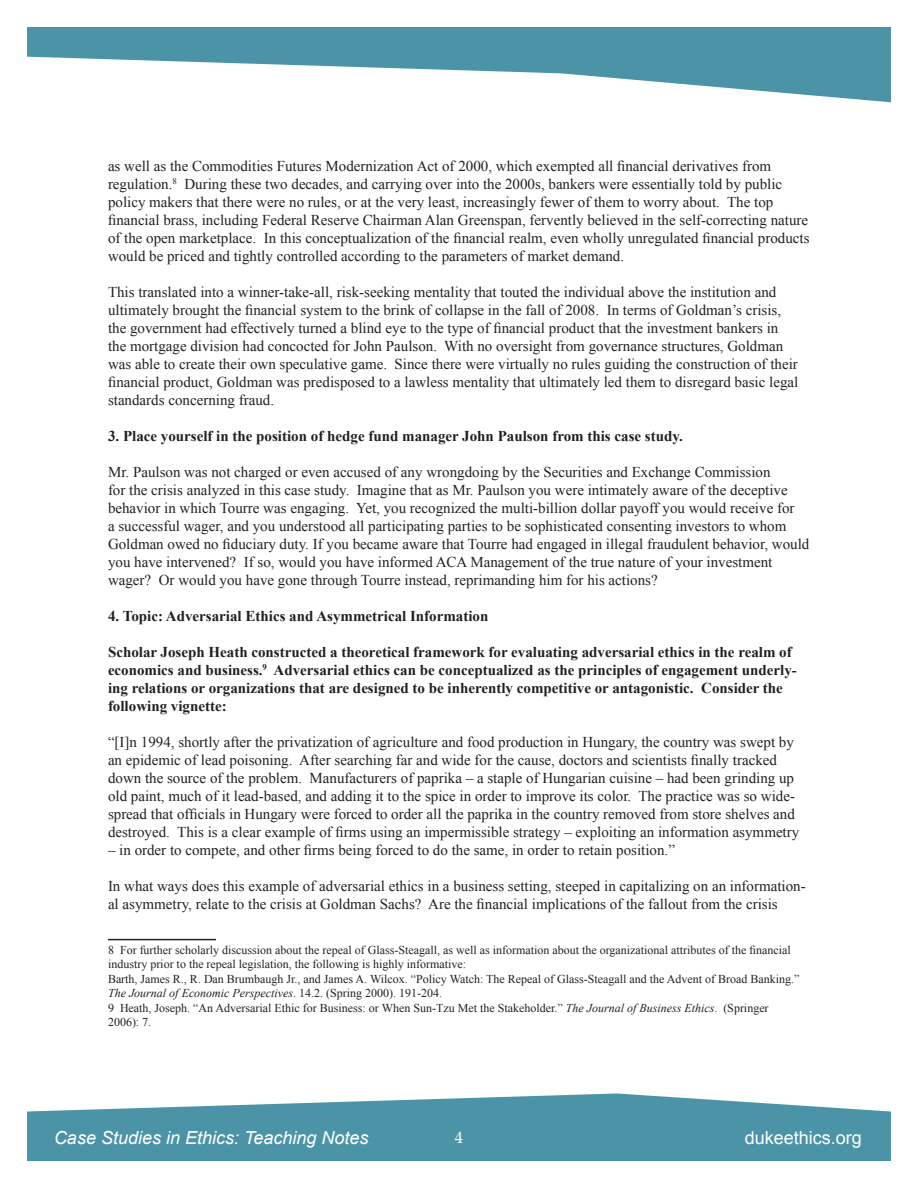
<style>
.page{position:relative;width:918px;height:1188px;background:#fff}
.page>*{position:absolute;margin:0;border:0;box-sizing:border-box;transform-origin:0 0}
.t1{font:italic 18px "Arial";color:#fff}
.t2{font:18px "Arial";color:#fff}
.t3{font:16.5px "Palatino Linotype";color:#fff}
.t4{font:15px/18px "Times New Roman";color:#231f20}
.t5{font:700 15px/18px "Times New Roman";color:#231f20}
.t6{font:12px/14.4px "Times New Roman";color:#231f20}
.s1{font-style:italic}
</style>
<div class="page">
<svg style="left:27px;top:27px;width:864px;height:75px;fill:#4b94a7"></svg>
<svg style="left:27px;top:1093px;width:864px;height:68px;background:#64a2b3"></svg>
<hr style="left:108px;top:939px;width:108px;height:1px;background:#231f20">
<p class="t4" style="left:108px;top:157px;width:703px">as well as the Commodities Futures Modernization Act of 2000, which exempted all financial derivatives from regulation.<sup>8</sup> During these two decades, and carrying over into the 2000s, bankers were essentially told by public policy makers that there were no rules, or at the very least, increasingly fewer of them to worry about. The top financial brass, including Federal Reserve Chairman Alan Greenspan, fervently believed in the self-correcting nature of the open marketplace. In this conceptualization of the financial realm, even wholly unregulated financial products would be priced and tightly controlled according to the parameters of market demand.</p>
<p class="t4" style="left:108px;top:283px;width:692px">This translated into a winner-take-all, risk-seeking mentality that touted the individual above the institution and ultimately brought the financial system to the brink of collapse in the fall of 2008. In terms of Goldman’s crisis, the government had effectively turned a blind eye to the type of financial product that the investment bankers in the mortgage division had concocted for John Paulson. With no oversight from governance structures, Goldman was able to create their own speculative game. Since there were virtually no rules guiding the construction of their financial product, Goldman was predisposed to a lawless mentality that ultimately led them to disregard basic legal standards concerning fraud.</p>
<p class="t5" style="left:108px;top:427px;width:576px">3. Place yourself in the position of hedge fund manager John Paulson from this case study.</p>
<p class="t4" style="left:108px;top:463px;width:703px">Mr. Paulson was not charged or even accused of any wrongdoing by the Securities and Exchange Commission<br>for the crisis analyzed in this case study. Imagine that as Mr. Paulson you were intimately aware of the deceptive behavior in which Tourre was engaging. Yet, you recognized the multi-billion dollar payoff you would receive for<br>a successful wager, and you understood all participating parties to be sophisticated consenting investors to whom Goldman owed no fiduciary duty. If you became aware that Tourre had engaged in illegal fraudulent behavior, would you have intervened? If so, would you have informed ACA Management of the true nature of your investment wager? Or would you have gone through Tourre instead, reprimanding him for his actions?</p>
<p class="t5" style="left:108px;top:607px;width:382px">4. Topic: Adversarial Ethics and Asymmetrical Information</p>
<p class="t5" style="left:108px;top:643px;width:690px">Scholar Joseph Heath constructed a theoretical framework for evaluating adversarial ethics in the realm of economics and business.<sup>9</sup> Adversarial ethics can be conceptualized as the principles of engagement underly&shy;ing relations or organizations that are designed to be inherently competitive or antagonistic. Consider the following vignette:</p>
<p class="t4" style="left:108px;top:733px;width:693px">“[I]n 1994, shortly after the privatization of agriculture and food production in Hungary, the country was swept by an epidemic of lead poisoning. After searching far and wide for the cause, doctors and scientists finally tracked down the source of the problem. Manufacturers of paprika – a staple of Hungarian cuisine – had been grinding up old paint, much of it lead-based, and adding it to the spice in order to improve its color. The practice was so wide&shy;spread that officials in Hungary were forced to order all the paprika in the country removed from store shelves and destroyed. This is a clear example of firms using an impermissible strategy – exploiting an information asymmetry</p>
<p class="t4" style="left:108px;top:841px;width:568px">– in order to compete, and other firms being forced to do the same, in order to retain position.”</p>
<p class="t4" style="left:108px;top:877px;width:699px">In what ways does this example of adversarial ethics in a business setting, steeped in capitalizing on an information&shy;al asymmetry, relate to the crisis at Goldman Sachs? Are the financial implications of the fallout from the crisis</p>
<p class="t6" style="left:108px;top:943px;width:684px">8 For further scholarly discussion about the repeal of Glass-Steagall, as well as information about the organizational attributes of the financial industry prior to the repeal legislation, the following is highly informative:</p>
<p class="t6" style="left:108px;top:971px;width:693px">Barth, James R., R. Dan Brumbaugh Jr., and James A. Wilcox. “Policy Watch: The Repeal of Glass-Steagall and the Advent of Broad Banking.”<br><span class="s1">The Journal of Economic Perspectives</span>. 14.2. (Spring 2000). 191-204.</p>
<p class="t6" style="left:108px;top:1000px;width:662px">9 Heath, Joseph. “An Adversarial Ethic for Business: or When Sun-Tzu Met the Stakeholder.” <span class="s1">The Journal of Business Ethics</span>. (Springer<br>2006): 7.</p>
<p class="t1" style="left:54px;top:1126px;width:316px">Case Studies in Ethics: Teaching Notes</p>
<p class="t3" style="left:455px;top:1126px;width:10px">4</p>
<p class="t2" style="left:745px;top:1126px;width:119px">dukeethics.org</p>
</div>
